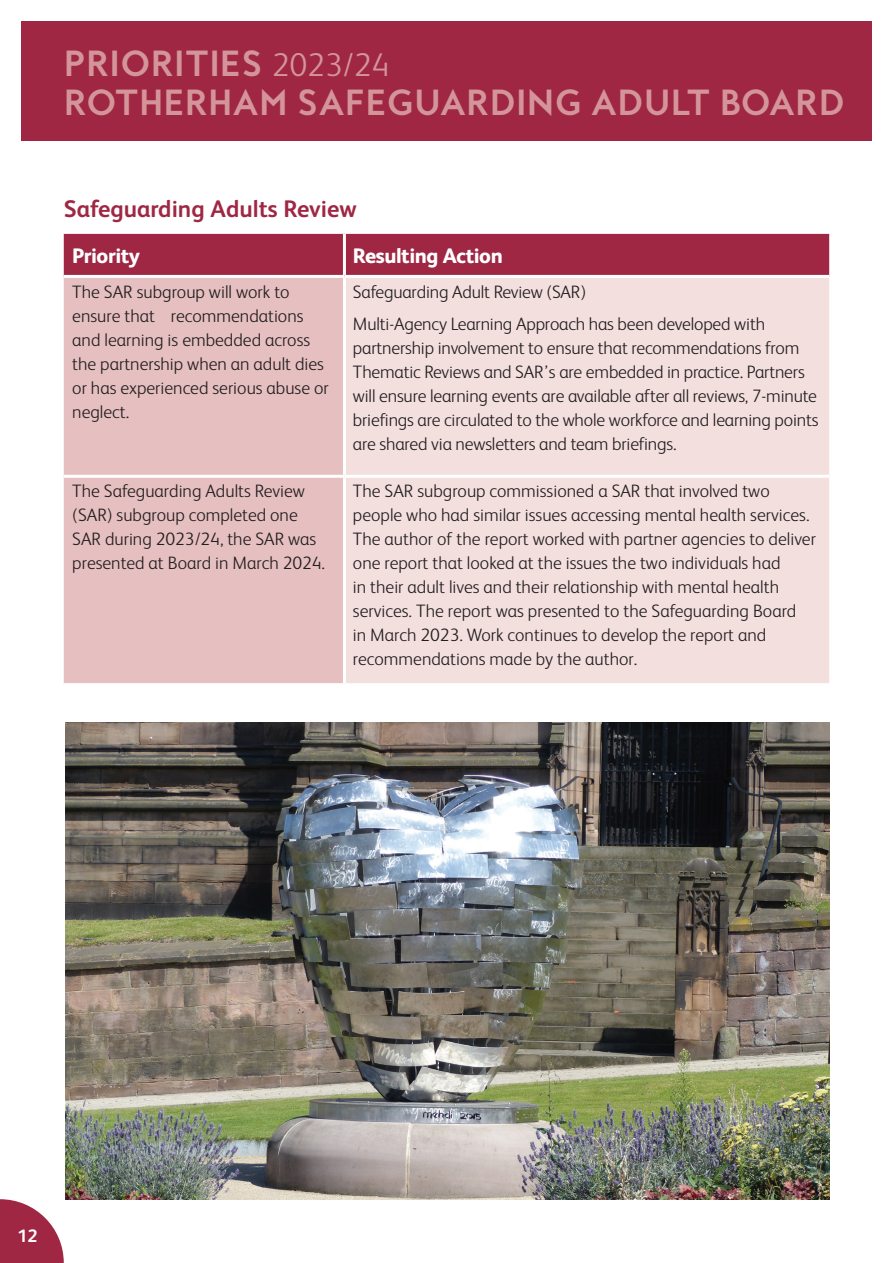
<style>
.page{position:relative;width:893px;height:1263px;background:#fff}
.page>*{position:absolute;margin:0;border:0;box-sizing:border-box;transform-origin:0 0}
.t1{font:700 33px/39px "MB Empire";color:#d4959a}
.t2{font:700 24px "FS Albert";color:#9f2743}
.t3{font:800 21px "FS Albert";letter-spacing:-.02em;color:#fff}
.t4{font:300 18px/24px "FS Albert";color:#231f20}
.t5{font:700 18px "FS Albert";color:#fff}
.s1{font-family:"FS Albert";font-weight:300}
</style>
<div class="page">
<div style="left:21px;top:21px;width:851px;height:119px;background:#9f2743"></div>
<div style="left:64px;top:234px;width:765px;height:41px;background:#9f2743"></div>
<div style="left:64px;top:278px;width:279px;height:405px;background:#e6bfc0"></div>
<div style="left:346px;top:278px;width:483px;height:405px;background:#f4dfdf"></div>
<hr style="left:343px;top:234px;width:3px;height:41px;background:#fff">
<hr style="left:64px;top:475px;width:280px;height:3px;background:#fff">
<hr style="left:344px;top:475px;width:485px;height:3px;background:#fff">
<img style="left:65px;top:723px;width:764px;height:476px">
<svg style="left:0;top:1199px;width:64px;height:64px"></svg>
<h1 class="t1" style="left:64px;top:44px;width:783px">PRIORITIES <span class="s1">2023/24<br></span>ROTHERHAM SAFEGUARDING ADULT BOARD</h1>
<h2 class="t2" style="left:64px;top:195px;width:294px">Safeguarding Adults Review</h2>
<p class="t3" style="left:72px;top:243px;width:69px">Priority</p>
<p class="t3" style="left:353px;top:243px;width:151px">Resulting Action</p>
<p class="t4" style="left:72px;top:279px;width:258px">The SAR subgroup will work to ensure that recommendations and learning is embedded across the partnership when an adult dies or has experienced serious abuse or neglect.</p>
<p class="t4" style="left:353px;top:275px;width:414px;line-height:32.5px">Safeguarding Adult Review (SAR)<br>Multi-Agency Learning Approach has been developed with</p>
<p class="t4" style="left:353px;top:336px;width:467px">partnership involvement to ensure that recommendations from Thematic Reviews and SAR’s are embedded in practice. Partners will ensure learning events are available after all reviews, 7-minute briefings are circulated to the whole workforce and learning points are shared via newsletters and team briefings.</p>
<p class="t4" style="left:72px;top:479px;width:254px">The Safeguarding Adults Review (SAR) subgroup completed one<br>SAR during 2023/24, the SAR was presented at Board in March 2024.</p>
<p class="t4" style="left:353px;top:479px;width:464px">The SAR subgroup commissioned a SAR that involved two people who had similar issues accessing mental health services.<br>The author of the report worked with partner agencies to deliver one report that looked at the issues the two individuals had<br>in their adult lives and their relationship with mental health services. The report was presented to the Safeguarding Board<br>in March 2023. Work continues to develop the report and recommendations made by the author.</p>
<p class="t5" style="left:18px;top:1226px;width:22px">12</p>
</div>
